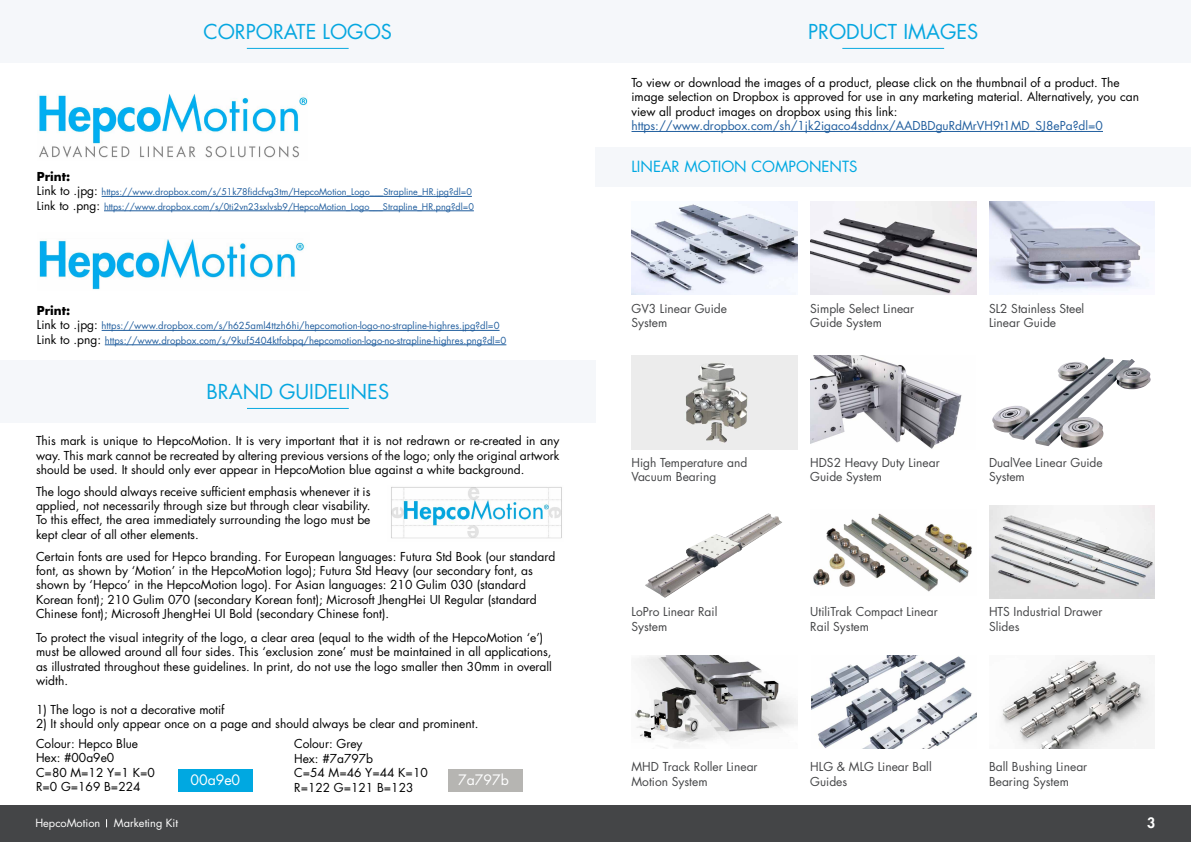
<style>
.page{position:relative;width:1191px;height:842px;background:#fff}
.page>*{position:absolute;margin:0;border:0;box-sizing:border-box;transform-origin:0 0}
.t1{font:20px "Futura Std";color:#06a7e0}
.t2{font:15px "Futura Std";color:#00a8e1}
.t3{font:14px "Futura";color:#fff}
.t4{font:800 14px "Futura Std";color:#fff}
.t5{font:12px/14.4px "Futura";color:#000}
.t6{font:12px/14.4px "Futura Std";color:#000}
.t7{font:12px/14.4px "Futura";color:#444547}
.t8{font:12px "Futura";color:#215e9e}
.t9{font:700 12px "Futura";color:#000}
.t10{font:11px "Futura";color:#fff}
.t11{font:9.5px/14.4px "Futura";color:#215e9e}
.t12{font:9px/14.4px "Futura";color:#215e9e}
.s1{font-size:12px;color:#000}
.s2{font-size:11.5px;color:#000}
</style>
<div class="page">
<img style="left:39px;top:94px;width:268px;height:64px">
<img style="left:39px;top:239px;width:266px;height:51px">
<hr style="left:102px;top:196px;width:370px;height:1px;background:#215e9e">
<hr style="left:104px;top:211px;width:370px;height:1px;background:#215e9e">
<hr style="left:102px;top:330px;width:397px;height:1px;background:#215e9e">
<hr style="left:105px;top:345px;width:401px;height:1px;background:#215e9e">
<img style="left:391px;top:487px;width:171px;height:52px">
<div style="left:179px;top:769px;width:74px;height:23px;background:#00a8e1"></div>
<hr style="left:631px;top:131px;width:472px;height:1px;background:#215e9e">
<div style="left:448px;top:769px;width:74px;height:23px;background:#b6b5b2"></div>
<div style="left:0;top:0;width:595px;height:63px;background:#f5f7fa"></div>
<hr style="left:247px;top:48px;width:102px;height:1px;background:#08a9e0">
<div style="left:0;top:360px;width:595px;height:63px;background:#f5f7fa"></div>
<hr style="left:247px;top:408px;width:102px;height:1px;background:#08a9e0">
<div style="left:595px;top:0;width:596px;height:63px;background:#f5f7fa"></div>
<hr style="left:842px;top:48px;width:102px;height:1px;background:#08a9e0">
<div style="left:0;top:806px;width:595px;height:36px;background:#444547"></div>
<div style="left:595px;top:806px;width:596px;height:36px;background:#444547"></div>
<div style="left:595px;top:147px;width:596px;height:39px;background:#f5f7fa"></div>
<img style="left:631px;top:202px;width:166px;height:93px">
<img style="left:810px;top:202px;width:166px;height:93px">
<img style="left:989px;top:202px;width:166px;height:93px">
<img style="left:631px;top:356px;width:166px;height:93px">
<img style="left:810px;top:356px;width:152px;height:93px">
<img style="left:992px;top:357px;width:139px;height:89px">
<img style="left:645px;top:513px;width:137px;height:85px">
<img style="left:813px;top:513px;width:159px;height:79px">
<img style="left:989px;top:505px;width:166px;height:94px">
<img style="left:635px;top:655px;width:162px;height:93px">
<img style="left:811px;top:655px;width:165px;height:93px">
<img style="left:1001px;top:659px;width:154px;height:89px">
<h1 class="t1" style="left:203px;top:18px;width:190px">CORPORATE LOGOS</h1>
<p class="t9" style="left:37px;top:169px;width:35px">Print:</p>
<p class="t12" style="left:37px;top:185px;width:438px"><span class="s1">Link to .jpg:</span> https://www.dropbox.com/s/51k78fidcfvg3tm/HepcoMotion_Logo___Strapline_HR.jpg?dl=0<br><span class="s2">Link</span> <span class="s1">to .png:</span> https://www.dropbox.com/s/0ti2vn23sxlvsb9/HepcoMotion_Logo___Strapline_HR.png?dl=0</p>
<p class="t9" style="left:37px;top:303px;width:35px">Print:</p>
<p class="t11" style="left:37px;top:319px;width:471px"><span class="s1">Link to .jpg:</span> https://www.dropbox.com/s/h625aml4ttzh6hi/hepcomotion-logo-no-strapline-highres.jpg?dl=0<br><span class="s1">Link to .png:</span> https://www.dropbox.com/s/9kuf5404ktfobpq/hepcomotion-logo-no-strapline-highres.png?dl=0</p>
<h1 class="t1" style="left:207px;top:378px;width:184px">BRAND GUIDELINES</h1>
<p class="t5" style="left:36px;top:434px;width:525px;text-align:justify">This mark is unique to HepcoMotion. It is very important that it is not redrawn or re-created in any way. This mark cannot be recreated by altering previous versions of the logo; only the original artwork should be used. It should only ever appear in HepcoMotion blue against a white background.</p>
<p class="t5" style="left:36px;top:484px;width:336px;text-align:justify">The logo should always receive sufficient emphasis whenever it is applied, not necessarily through size but through clear visability.<br>To this effect, the area immediately surrounding the logo must be kept clear of all other elements.</p>
<p class="t6" style="left:36px;top:549px;width:521px">Certain fonts are used for Hepco branding. For European languages: Futura Std Book (our standard font, as shown by ‘Motion’ in the HepcoMotion logo); Futura Std Heavy (our secondary font, as shown by ‘Hepco’ in the HepcoMotion logo). For Asian languages: 210 Gulim 030 (standard Korean font); 210 Gulim 070 (secondary Korean font); Microsoft JhengHei UI Regular (standard Chinese font); Microsoft JhengHei UI Bold (secondary Chinese font).</p>
<p class="t5" style="left:36px;top:630px;width:517px">To protect the visual integrity of the logo, a clear area (equal to the width of the HepcoMotion ‘e’) must be allowed around all four sides. This ‘exclusion zone’ must be maintained in all applications, as illustrated throughout these guidelines. In print, do not use the logo smaller then 30mm in overall width.</p>
<p class="t5" style="left:36px;top:702px;width:190px">1) The logo is not a decorative motif</p>
<p class="t5" style="left:36px;top:714px;width:444px;line-height:19.5px">2) It should only appear once on a page and should always be clear and prominent.<br>Colour: Hepco Blue</p>
<p class="t5" style="left:36px;top:751px;width:120px">Hex: #00a9e0<br>C=80 M=12 Y=1 K=0<br>R=0 G=169 B=224</p>
<p class="t6" style="left:294px;top:737px;width:80px">Colour: Grey<br>Hex: #7a797b</p>
<p class="t5" style="left:294px;top:766px;width:135px">C=54 M=46 Y=44 K=10<br>R=122 G=121 B=123</p>
<p class="t3" style="left:458px;top:771px;width:52px">7a797b</p>
<p class="t3" style="left:190px;top:771px;width:51px">00a9e0</p>
<h1 class="t1" style="left:808px;top:18px;width:172px">PRODUCT IMAGES</h1>
<p class="t5" style="left:631px;top:76px;width:509px">To view or download the images of a product, please click on the thumbnail of a product. The image selection on Dropbox is approved for use in any marketing material. Alternatively, you can view all product images on dropbox using this link:</p>
<p class="t8" style="left:631px;top:118px;width:473px">https://www.dropbox.com/sh/1jk2igaco4sddnx/AADBDguRdMrVH9t1MD_SJ8ePa?dl=0</p>
<p class="t2" style="left:631px;top:157px;width:228px">LINEAR MOTION COMPONENTS</p>
<p class="t7" style="left:631px;top:301px;width:97px">GV3 Linear Guide<br>System</p>
<p class="t7" style="left:810px;top:301px;width:105px">Simple Select Linear<br>Guide System</p>
<p class="t7" style="left:989px;top:301px;width:97px">SL2 Stainless Steel<br>Linear Guide</p>
<p class="t7" style="left:631px;top:455px;width:117px">High Temperature and<br>Vacuum Bearing</p>
<p class="t7" style="left:810px;top:455px;width:131px">HDS2 Heavy Duty Linear<br>Guide System</p>
<p class="t7" style="left:989px;top:455px;width:115px">DualVee Linear Guide<br>System</p>
<p class="t7" style="left:631px;top:605px;width:87px">LoPro Linear Rail<br>System</p>
<p class="t7" style="left:810px;top:605px;width:129px">UtiliTrak Compact Linear<br>Rail System</p>
<p class="t7" style="left:989px;top:605px;width:115px">HTS Industrial Drawer<br>Slides</p>
<p class="t7" style="left:631px;top:760px;width:128px">MHD Track Roller Linear<br>Motion System</p>
<p class="t7" style="left:810px;top:760px;width:123px">HLG &amp; MLG Linear Ball<br>Guides</p>
<p class="t7" style="left:989px;top:760px;width:100px">Ball Bushing Linear<br>Bearing System</p>
<p class="t10" style="left:35px;top:815px;width:144px">HepcoMotion Marketing Kit</p>
<p class="t4" style="left:1147px;top:814px;width:10px">3</p>
</div>
